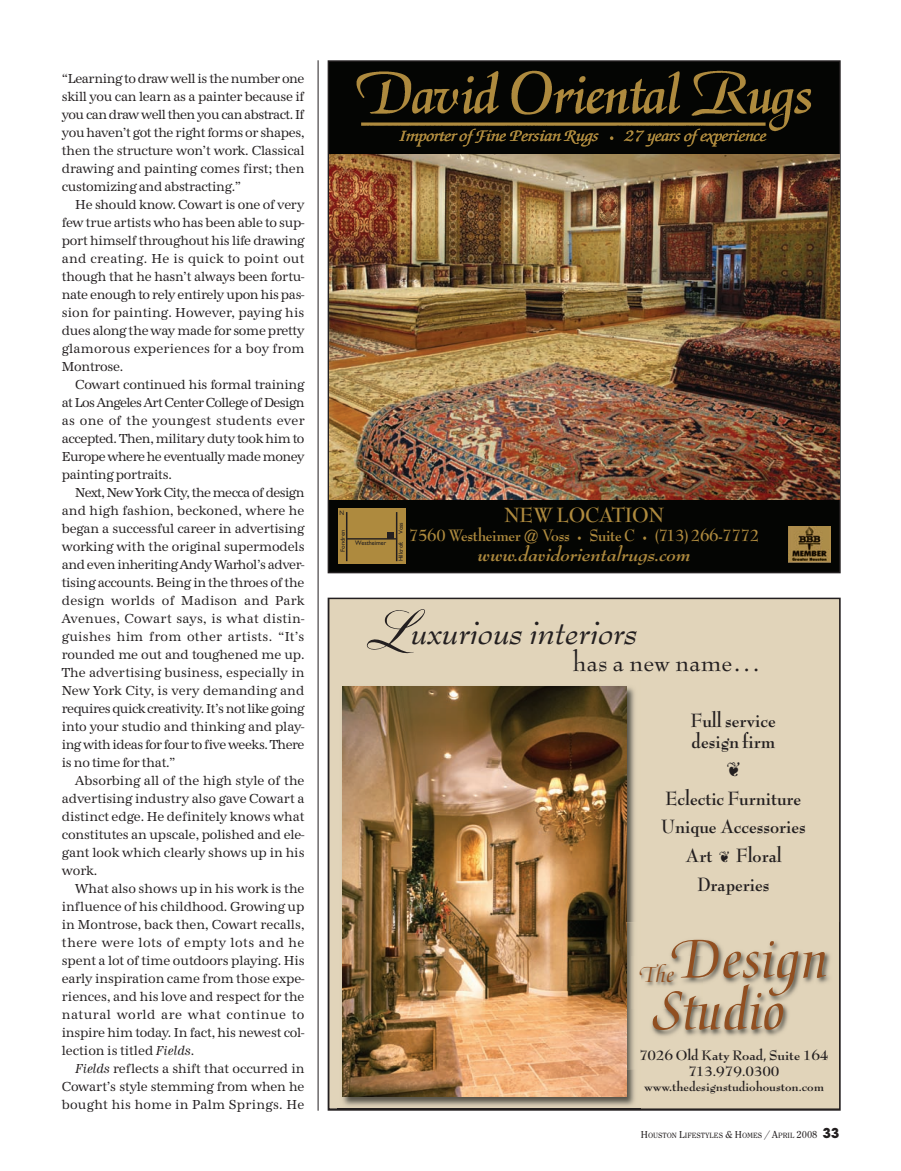
<style>
.page{position:relative;width:901px;height:1171px;background:#fff}
.page>*{position:absolute;margin:0;border:0;box-sizing:border-box;transform-origin:0 0}
.t1{font:59.85px/51.9px "Medici Script";color:#914f21}
.t2{font:57px "OPTI York Script";color:#231f20}
.t3{font:italic 39px "Bernhard Modern";color:#231f20}
.t4{font:28.5px "Bernhard Modern";color:#231f20}
.t5{font:23.85px "Medici Script";color:#914f21}
.t6{font:700 22.5px "Bernhard Modern";letter-spacing:-.015em;color:#ae8a3e;scale:.95 1}
.t7{font:700 21px/28.5px "Bernhard Modern";color:#231f20;scale:.9 1}
.t8{font:italic 700 21px "Bernhard Modern";color:#ae8a3e}
.t9{font:700 18px "Bernhard Modern";letter-spacing:-.015em;color:#ae8a3e;scale:.9 1}
.t10{font:italic 17.1px "Zapf Chancery";letter-spacing:-.015em;color:#ae8a3e;scale:1.17 1}
.t11{font:700 15px/16.5px "Bernhard Modern";color:#231f20;text-align:center}
.t12{font:13.5px/18px "URW Antiqua T";letter-spacing:-.015em;color:#231f20;text-align:justify;scale:.95 1}
.t13{font:700 13.5px "Bernhard Modern";color:#231f20}
.t14{font:7.8px "Clearface Itc T";color:#231f20}
.t15{font:6.6px "Gill Sans";color:#231f20;scale:.94 1}
.t16{font:6.15px "Gill Sans";letter-spacing:-.02em;color:#231f20}
.t17{font:6.15px "Gill Sans";color:#231f20;scale:1.07 1}
.t18{font:6.15px "Gill Sans";letter-spacing:-.02em;color:#231f20;scale:1.05 1}
.s1{font-style:italic}
.s2{font-family:"Bernhard Modern";font-weight:700;font-style:normal;font-size:9px}
.s3{font-size:9px}
.s4{font-size:10.5px}
.s5{font-family:"Avant Garde Gothic Itc T";font-weight:700;font-size:15px}
</style>
<div class="page">
<img style="left:317px;top:60px;width:524px;height:1051px">
<svg style="left:727px;top:763px;width:12px;height:14px"></svg>
<p class="t12" style="left:62px;top:71px;width:257px">“Learning to draw well is the number one skill you can learn as a painter because if you can draw well then you can abstract. If you haven’t got the right forms or shapes, then the structure won’t work. Classical drawing and painting comes first; then customizing and abstracting.”</p>
<p class="t12" style="left:62px;top:197px;width:257px;text-indent:14px">He should know. Cowart is one of very few true artists who has been able to sup&shy;port himself throughout his life drawing and creating. He is quick to point out though that he hasn’t always been fortu&shy;nate enough to rely entirely upon his pas&shy;sion for painting. However, paying his dues along the way made for some pretty glamorous experiences for a boy from Montrose.</p>
<p class="t12" style="left:62px;top:377px;width:257px;text-indent:14px">Cowart continued his formal training at Los Angeles Art Center College of Design as one of the youngest students ever accepted. Then, military duty took him to Europe where he eventually made money painting portraits.</p>
<p class="t12" style="left:62px;top:485px;width:257px;text-indent:14px">Next, New York City, the mecca of design and high fashion, beckoned, where he began a successful career in advertising working with the original supermodels and even inheriting Andy Warhol’s adver&shy;tising accounts. Being in the throes of the design worlds of Madison and Park Avenues, Cowart says, is what distin&shy;guishes him from other artists. “It’s rounded me out and toughened me up.<br>The advertising business, especially in New York City, is very demanding and requires quick creativity. It’s not like going into your studio and thinking and play&shy;ing with ideas for four to five weeks. There is no time for that.”</p>
<p class="t12" style="left:62px;top:773px;width:257px;text-indent:14px">Absorbing all of the high style of the advertising industry also gave Cowart a distinct edge. He definitely knows what constitutes an upscale, polished and ele&shy;gant look which clearly shows up in his work.</p>
<p class="t12" style="left:62px;top:880px;width:257px;text-indent:14px">What also shows up in his work is the influence of his childhood. Growing up in Montrose, back then, Cowart recalls, there were lots of empty lots and he spent a lot of time outdoors playing. His early inspiration came from those expe&shy;riences, and his love and respect for the natural world are what continue to inspire him today. In fact, his newest col&shy;lection is titled <span class="s1">Fields</span>.</p>
<p class="t12" style="left:62px;top:1060px;width:257px;text-indent:14px"><span class="s1">Fields</span> reflects a shift that occurred in Cowart’s style stemming from when he bought his home in Palm Springs. He</p>
<p class="t10" style="left:400px;top:129px;width:315px">Importer of Fine Persian Rugs <span class="s2">•</span> 27 years of experience</p>
<p class="t15" style="left:339px;top:510px;width:7px">N</p>
<p class="t17" style="left:341px;top:552px;width:22px;rotate:-90deg">Fondren</p>
<p class="t15" style="left:355px;top:541px;width:35px">Westheimer</p>
<h3 class="t6" style="left:504px;top:504px;width:170px">NEW LOCATION</h3>
<h3 class="t9" style="left:409px;top:527px;width:390px">7560 Westheimer @ Voss <span class="s3">•</span> Suite C <span class="s3">•</span> (713) 266-7772</h3>
<h3 class="t8" style="left:478px;top:544px;width:215px">www.davidorientalrugs.com</h3>
<p class="t18" style="left:398px;top:534px;width:13px;rotate:-90deg">Voss</p>
<p class="t16" style="left:398px;top:561px;width:21px;rotate:-90deg">Hillcroft</p>
<h2 class="t2" style="left:369px;top:598px;width:48px">L</h2>
<h3 class="t3" style="left:411px;top:614px;width:228px">uxurious interiors</h3>
<h3 class="t4" style="left:573px;top:649px;width:190px">has a new name…</h3>
<h3 class="t7" style="left:691px;top:710px;width:96px;line-height:21px">Full service design firm</h3>
<h3 class="t7" style="left:661px;top:785px;width:162px;text-align:center">Eclectic Furniture<br>Unique Accessories<br>Art ❦ Floral<br>Draperies</h3>
<h1 class="t1" style="left:653px;top:938px;width:177px;text-indent:19px">Design<br>Studio</h1>
<p class="t11" style="left:639px;top:1047px;width:191px">7026 Old Katy Road, Suite 164<br>713.979.0300</p>
<p class="t13" style="left:644px;top:1081px;width:181px">www.thedesignstudiohouston.com</p>
<h3 class="t5" style="left:639px;top:964px;width:36px">The</h3>
<p class="t14" style="left:641px;top:1133px;width:200px"><span class="s4">H</span>OUSTON <span class="s4">L</span>IFESTYLES <span class="s4">&amp; H</span>OMES <span class="s4">/ A</span>PRIL <span class="s4">2008</span> <span class="s5">33</span></p>
</div>
